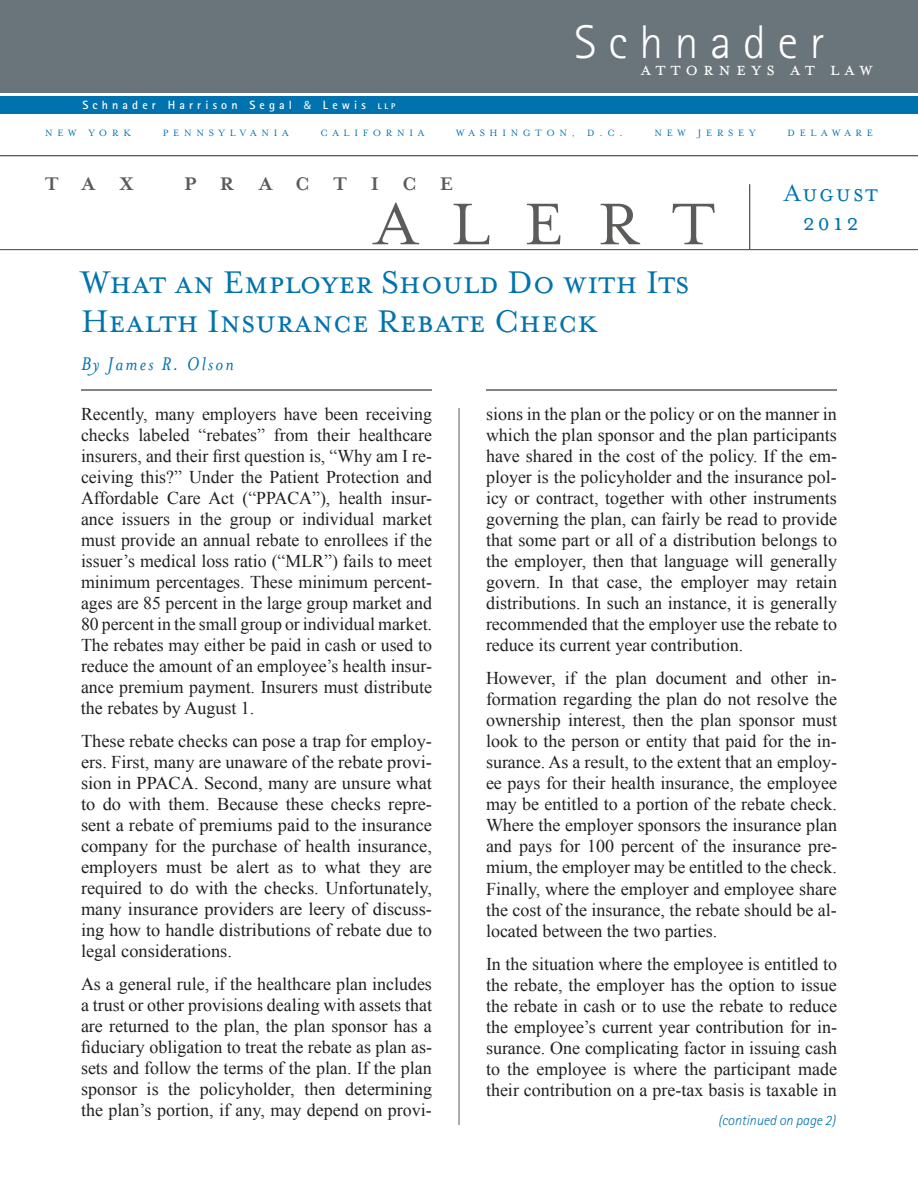
<style>
.page{position:relative;width:918px;height:1188px;background:#fff}
.page>*{position:absolute;margin:0;border:0;box-sizing:border-box;transform-origin:0 0}
.t1{font:67.5px "Mrs Eaves Roman";color:#5d5b5a}
.t2{font:300 47.25px "Rotis Sans Serif";letter-spacing:.25em;color:#fff}
.t3{font:36px/39px "Mrs Eaves Small Caps";color:#0073ae}
.t4{font:27px/28.5px "Mrs Eaves Small Caps";letter-spacing:.075em;color:#0073ae;text-align:center}
.t5{font:21px "Mrs Eaves Small Caps";letter-spacing:.24em;color:#fff}
.t6{font:italic 21px "Mrs Eaves";letter-spacing:.1em;color:#0073ae}
.t7{font:700 21px "Mrs Eaves";letter-spacing:1.115em;color:#5d5b5a}
.t8{font:18px/21px "Times New Roman";color:#231f20;text-align:justify}
.t9{font:italic 300 14.25px "Rotis Sans Serif";color:#0073ae}
.t10{font:700 12px "Rotis Sans Serif";letter-spacing:.345em;color:#fff}
.t11{font:10.5px "Mrs Eaves Roman";letter-spacing:.45em;color:#0073ae}
.s1{font-family:"Myriad Pro";font-weight:400}
.s2{font-weight:800;font-size:8.25px}
</style>
<div class="page">
<div style="left:0;top:0;width:918px;height:93px;background:#6a747b"></div>
<div style="left:0;top:96px;width:918px;height:18px;background:#0073ae"></div>
<hr style="left:459px;top:408px;width:1px;height:717px;background:#5d5b5a">
<hr style="left:0;top:155px;width:918px;height:1px;background:#5d5b5a">
<hr style="left:0;top:249px;width:918px;height:1px;background:#5d5b5a">
<hr style="left:749px;top:184px;width:1px;height:65px;background:#5d5b5a">
<hr style="left:81px;top:389px;width:351px;height:2px;background:#5d5b5a">
<hr style="left:486px;top:389px;width:351px;height:2px;background:#5d5b5a">
<p class="t10" style="left:82px;top:98px;width:314px">Schnader Harrison Segal <span class="s1">&amp;</span> Lewis <span class="s2">LLP</span></p>
<h2 class="t2" style="left:575px;top:15px;width:252px">Schnader</h2>
<p class="t5" style="left:640px;top:57px;width:234px">attorneys at law</p>
<p class="t11" style="left:45px;top:127px;width:88px">NEW YORK</p>
<p class="t11" style="left:163px;top:127px;width:32px">PENNNN</p>
<p class="t11" style="left:209px;top:127px;width:81px">SYLVANIA</p>
<p class="t11" style="left:320px;top:127px;width:105px">CALIFORNIA</p>
<p class="t11" style="left:456px;top:127px;width:168px">WASHINGTON, D.C.</p>
<p class="t11" style="left:654px;top:127px;width:103px">NEW JERSEY</p>
<p class="t11" style="left:788px;top:127px;width:87px">DELAWARE</p>
<p class="t7" style="left:45px;top:172px;width:90px">tax</p>
<p class="t7" style="left:184px;top:172px;width:271px">practice</p>
<h1 class="t1" style="left:375px;top:188px;width:70px">ALERT</h1>
<h3 class="t4" style="left:784px;top:180px;width:95px">August<br>2012</h3>
<h3 class="t3" style="left:81px;top:264px;width:610px">What an Employer Should Do with Its<br>Health Insurance Rebate Check</h3>
<p class="t6" style="left:81px;top:352px;width:154px">By James R. Olson</p>
<p class="t8" style="left:486px;top:404px;width:353px">sions in the plan or the policy or on the manner in which the plan sponsor and the plan participants have shared in the cost of the policy. If the em&shy;ployer is the policyholder and the insurance pol&shy;icy or contract, together with other instruments governing the plan, can fairly be read to provide that some part or all of a distribution belongs to the employer, then that language will generally govern. In that case, the employer may retain distributions. In such an instance, it is generally recommended that the employer use the rebate to reduce its current year contribution.</p>
<p class="t8" style="left:486px;top:668px;width:353px">However, if the plan document and other in&shy;formation regarding the plan do not resolve the ownership interest, then the plan sponsor must look to the person or entity that paid for the in&shy;surance. As a result, to the extent that an employ&shy;ee pays for their health insurance, the employee may be entitled to a portion of the rebate check.<br>Where the employer sponsors the insurance plan and pays for 100 percent of the insurance pre&shy;mium, the employer may be entitled to the check.<br>Finally, where the employer and employee share the cost of the insurance, the rebate should be al&shy;located between the two parties.</p>
<p class="t8" style="left:486px;top:953px;width:353px">In the situation where the employee is entitled to the rebate, the employer has the option to issue the rebate in cash or to use the rebate to reduce the employee’s current year contribution for in&shy;surance. One complicating factor in issuing cash to the employee is where the participant made their contribution on a pre-tax basis is taxable in</p>
<p class="t8" style="left:81px;top:404px;width:353px">Recently, many employers have been receiving checks labeled “rebates” from their healthcare insurers, and their first question is, “Why am I re&shy;ceiving this?” Under the Patient Protection and Affordable Care Act (“PPACA”), health insur&shy;ance issuers in the group or individual market must provide an annual rebate to enrollees if the issuer’s medical loss ratio (“MLR”) fails to meet minimum percentages. These minimum percent&shy;ages are 85 percent in the large group market and 80 percent in the small group or individual market.<br>The rebates may either be paid in cash or used to reduce the amount of an employee’s health insur&shy;ance premium payment. Insurers must distribute the rebates by August 1.</p>
<p class="t8" style="left:81px;top:731px;width:353px">These rebate checks can pose a trap for employ&shy;ers. First, many are unaware of the rebate provi&shy;sion in PPACA. Second, many are unsure what to do with them. Because these checks repre&shy;sent a rebate of premiums paid to the insurance company for the purchase of health insurance, employers must be alert as to what they are required to do with the checks. Unfortunately, many insurance providers are leery of discuss&shy;ing how to handle distributions of rebate due to legal considerations.</p>
<p class="t8" style="left:81px;top:974px;width:353px">As a general rule, if the healthcare plan includes a trust or other provisions dealing with assets that are returned to the plan, the plan sponsor has a fiduciary obligation to treat the rebate as plan as&shy;sets and follow the terms of the plan. If the plan sponsor is the policyholder, then determining the plan’s portion, if any, may depend on provi-</p>
<p class="t9" style="left:718px;top:1112px;width:119px">(continued on page 2)</p>
</div>
